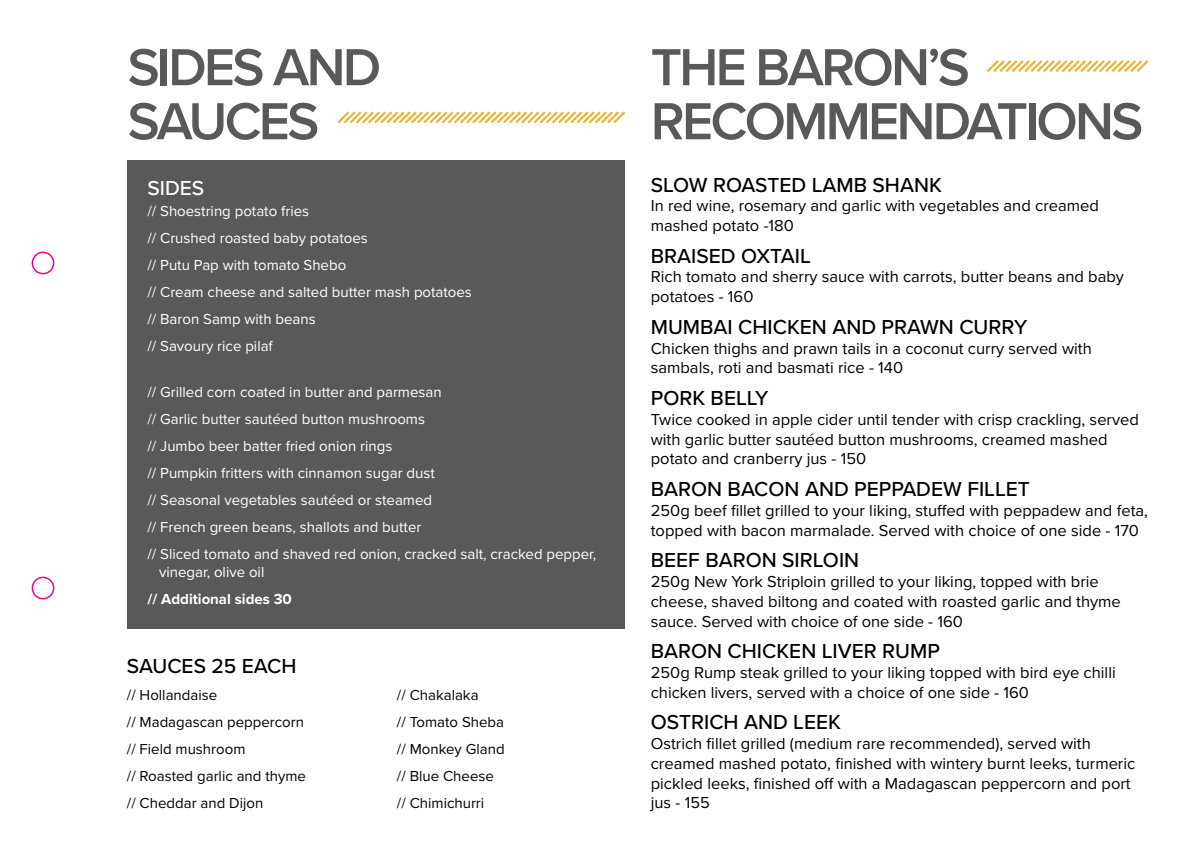
<style>
.page{position:relative;width:1191px;height:851px;background:#fff}
.page>*{position:absolute;margin:0;border:0;box-sizing:border-box;transform-origin:0 0}
.t1{font:600 54px/54px "Proxima Nova";letter-spacing:-.05em;color:#58595b}
.t2{font:500 21px "Proxima Nova";color:#000}
.t3{font:500 21px "Proxima Nova";color:#fff}
.t4{font:16.5px/19.8px "Proxima Nova";color:#000}
.t5{font:15px/27px "Proxima Nova";color:#fff}
.t6{font:15px "Proxima Nova";color:#000}
.t7{font:700 15px "Proxima Nova";color:#fff}
</style>
<div class="page">
<div style="left:32px;top:576px;width:22px;height:23px;border:2px solid #ec008c;border-radius:50%"></div>
<div style="left:32px;top:251px;width:22px;height:23px;border:2px solid #ec008c;border-radius:50%"></div>
<div style="left:128px;top:160px;width:497px;height:468px;background:#58595b"></div>
<svg style="left:987px;top:60px;width:162px;height:12px"></svg>
<svg style="left:337px;top:111px;width:288px;height:13px"></svg>
<h1 class="t1" style="left:128px;top:42px;width:255px">SIDES AND<br>SAUCES</h1>
<p class="t3" style="left:147px;top:176px;width:58px">SIDES</p>
<p class="t5" style="left:147px;top:198px;width:326px">// Shoestring potato fries<br>// Crushed roasted baby potatoes<br>// Putu Pap with tomato Shebo<br>// Cream cheese and salted butter mash potatoes // Baron Samp with beans<br>// Savoury rice pilaf</p>
<p class="t5" style="left:147px;top:378px;width:450px">// Grilled corn coated in butter and parmesan<br>// Garlic butter sautéed button mushrooms<br>// Jumbo beer batter fried onion rings<br>// Pumpkin fritters with cinnamon sugar dust<br>// Seasonal vegetables sautéed or steamed<br>// French green beans, shallots and butter<br>// Sliced tomato and shaved red onion, cracked salt, cracked pepper,</p>
<p class="t5" style="left:159px;top:558px;width:107px">vinegar, olive oil</p>
<p class="t7" style="left:147px;top:589px;width:146px">// Additional sides 30</p>
<p class="t2" style="left:127px;top:653px;width:171px">SAUCES 25 EACH</p>
<p class="t6" style="left:127px;top:686px;width:92px">// Hollandaise</p>
<p class="t6" style="left:397px;top:686px;width:83px">// Chakalaka</p>
<p class="t6" style="left:127px;top:713px;width:179px">// Madagascan peppercorn</p>
<p class="t6" style="left:397px;top:713px;width:109px">// Tomato Sheba</p>
<p class="t6" style="left:127px;top:740px;width:120px">// Field mushroom</p>
<p class="t6" style="left:397px;top:740px;width:109px">// Monkey Gland</p>
<p class="t6" style="left:127px;top:767px;width:181px">// Roasted garlic and thyme</p>
<p class="t6" style="left:397px;top:767px;width:98px">// Blue Cheese</p>
<p class="t6" style="left:127px;top:794px;width:138px">// Cheddar and Dijon</p>
<p class="t6" style="left:397px;top:794px;width:89px">// Chimichurri</p>
<h1 class="t1" style="left:651px;top:42px;width:494px">THE BARON’S<br>RECOMMENDATIONS</h1>
<p class="t2" style="left:651px;top:172px;width:292px">SLOW ROASTED LAMB SHANK</p>
<p class="t4" style="left:651px;top:196px;width:449px">In red wine, rosemary and garlic with vegetables and creamed mashed potato -180</p>
<p class="t2" style="left:651px;top:243px;width:162px">BRAISED OXTAIL</p>
<p class="t4" style="left:651px;top:267px;width:475px">Rich tomato and sherry sauce with carrots, butter beans and baby potatoes - 160</p>
<p class="t2" style="left:651px;top:314px;width:378px">MUMBAI CHICKEN AND PRAWN CURRY</p>
<p class="t4" style="left:651px;top:338px;width:442px">Chicken thighs and prawn tails in a coconut curry served with sambals, roti and basmati rice - 140</p>
<p class="t2" style="left:651px;top:385px;width:119px">PORK BELLY</p>
<p class="t4" style="left:651px;top:409px;width:489px">Twice cooked in apple cider until tender with crisp crackling, served with garlic butter sautéed button mushrooms, creamed mashed potato and cranberry jus - 150</p>
<p class="t2" style="left:651px;top:476px;width:380px">BARON BACON AND PEPPADEW FILLET</p>
<p class="t4" style="left:651px;top:500px;width:499px">250g beef fillet grilled to your liking, stuffed with peppadew and feta, topped with bacon marmalade. Served with choice of one side - 170</p>
<p class="t2" style="left:651px;top:547px;width:210px">BEEF BARON SIRLOIN</p>
<p class="t4" style="left:651px;top:571px;width:471px">250g New York Striploin grilled to your liking, topped with brie cheese, shaved biltong and coated with roasted garlic and thyme sauce. Served with choice of one side - 160</p>
<p class="t2" style="left:651px;top:638px;width:291px">BARON CHICKEN LIVER RUMP</p>
<p class="t4" style="left:651px;top:662px;width:466px">250g Rump steak grilled to your liking topped with bird eye chilli chicken livers, served with a choice of one side - 160</p>
<p class="t2" style="left:651px;top:709px;width:192px">OSTRICH AND LEEK</p>
<p class="t4" style="left:651px;top:733px;width:486px">Ostrich fillet grilled (medium rare recommended), served with creamed mashed potato, finished with wintery burnt leeks, turmeric pickled leeks, finished off with a Madagascan peppercorn and port jus - 155</p>
</div>
